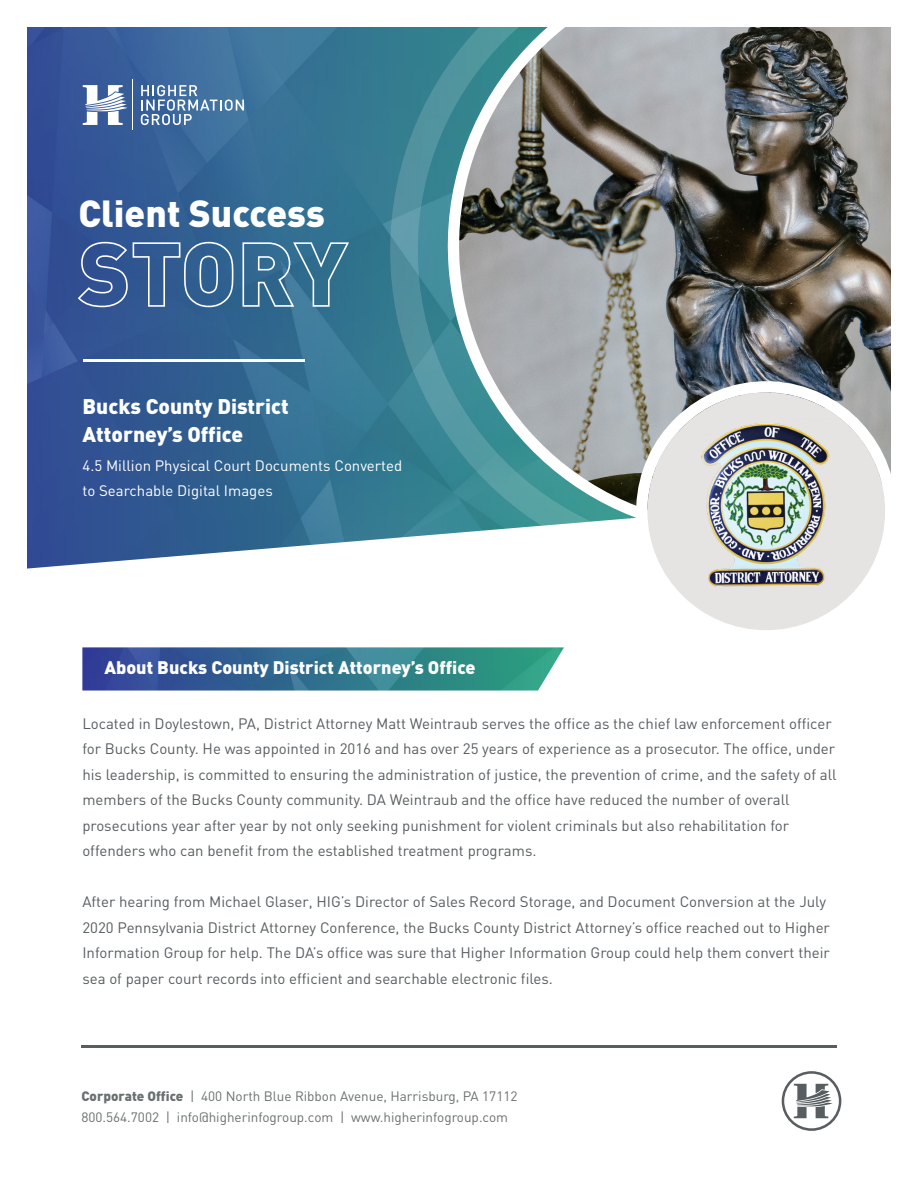
<style>
.page{position:relative;width:918px;height:1188px;background:#fff}
.page>*{position:absolute;margin:0;border:0;box-sizing:border-box;transform-origin:0 0}
.t1{font:900 37.35px "DIN";color:#fff}
.t2{font:900 21px/28.5px "DIN";color:#fff}
.t3{font:900 18px "DIN";color:#fff}
.t4{font:15px/25.5px "DIN";color:#585d60}
.t5{font:15px/25.5px "DIN";color:#fff}
.t6{font:13.5px/21px "DIN";color:#6a6f70}
.s1{font-weight:900}
</style>
<div class="page">
<img style="left:27px;top:27px;width:363px;height:542px">
<svg style="left:390px;top:27px;width:40px;height:512px;background:#408596"></svg>
<img style="left:430px;top:27px;width:461px;height:508px">
<svg style="left:782px;top:1071px;width:59px;height:60px"></svg>
<svg style="left:83px;top:85px;width:45px;height:40px"></svg>
<svg style="left:141px;top:85px;width:103px;height:40px;background:#678cb3"></svg>
<hr style="left:132px;top:80px;width:1px;height:50px;background:#fff">
<svg style="left:77px;top:241px;width:158px;height:67px;background:#466b9c"></svg>
<svg style="left:242px;top:241px;width:108px;height:67px;background:#4a7e9c"></svg>
<hr style="left:83px;top:359px;width:222px;height:3px;background:#fff">
<img style="left:82px;top:647px;width:482px;height:44px">
<svg style="left:635px;top:381px;width:256px;height:249px"></svg>
<div style="left:647px;top:392px;width:238px;height:238px;background:#e6e4e2;border-radius:50%"></div>
<img style="left:691px;top:419px;width:139px;height:168px">
<hr style="left:81px;top:1045px;width:756px;height:3px;background:#585d60">
<h1 class="t1" style="left:78px;top:188px;width:248px">Client Success</h1>
<h2 class="t2" style="left:83px;top:391px;width:208px">Bucks County District<br>Attorney’s Office</h2>
<p class="t5" style="left:83px;top:452px;width:321px">4.5 Million Physical Court Documents Converted to Searchable Digital Images</p>
<p class="t3" style="left:104px;top:656px;width:373px">About Bucks County District Attorney’s Office</p>
<p class="t4" style="left:82px;top:710px;width:756px">Located in Doylestown, PA, District Attorney Matt Weintraub serves the office as the chief law enforcement officer for Bucks County. He was appointed in 2016 and has over 25 years of experience as a prosecutor. The office, under his leadership, is committed to ensuring the administration of justice, the prevention of crime, and the safety of all members of the Bucks County community. DA Weintraub and the office have reduced the number of overall prosecutions year after year by not only seeking punishment for violent criminals but also rehabilitation for offenders who can benefit from the established treatment programs.</p>
<p class="t4" style="left:82px;top:889px;width:749px">After hearing from Michael Glaser, HIG’s Director of Sales Record Storage, and Document Conversion at the July 2020 Pennsylvania District Attorney Conference, the Bucks County District Attorney’s office reached out to Higher Information Group for help. The DA’s office was sure that Higher Information Group could help them convert their sea of paper court records into efficient and searchable electronic files.</p>
<p class="t6" style="left:81px;top:1086px;width:438px"><span class="s1">Corporate Office</span> | 400 North Blue Ribbon Avenue, Harrisburg, PA 17112<br>800.564.7002 | info@higherinfogroup.com | www.higherinfogroup.com</p>
</div>
